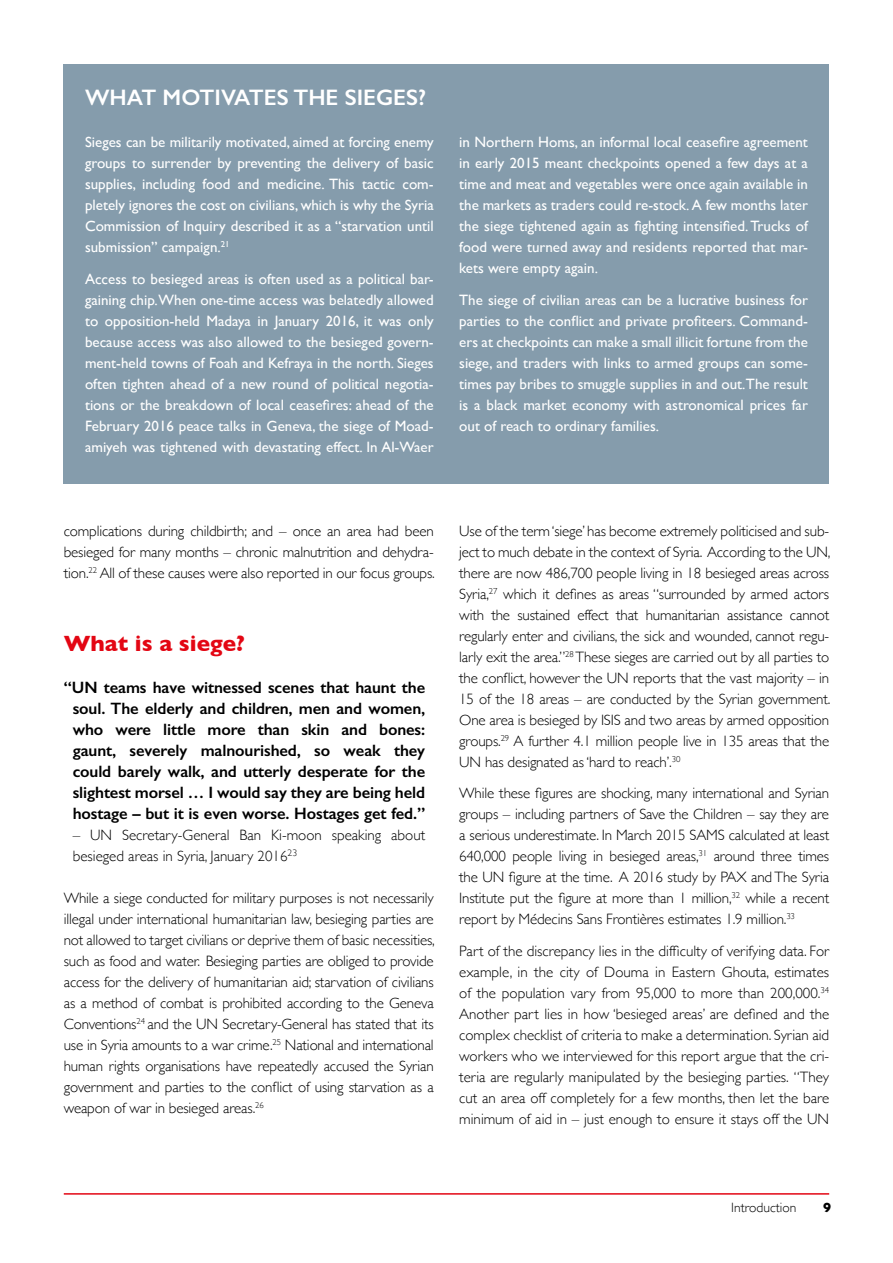
<style>
.page{position:relative;width:893px;height:1263px;background:#fff}
.page>*{position:absolute;margin:0;border:0;box-sizing:border-box;transform-origin:0 0}
.t1{font:600 22.5px "Gill Sans";color:#fff}
.t2{font:700 22.5px "Gill Sans";color:#e30613}
.t3{font:600 16.5px/21px "Gill Sans";letter-spacing:-.005em;color:#000;text-align:center}
.t4{font:300 15px/21px "Gill Sans";letter-spacing:-.01em;color:#000;text-align:justify}
.t5{font:15px/21px "Gill Sans";color:#fff;text-align:justify}
.t6{font:300 13.5px "Gill Sans";color:#000}
.t7{font:700 13.5px "Gill Sans";color:#000}
</style>
<div class="page">
<hr style="left:64px;top:1193px;width:765px;height:1px;background:#e30613">
<div style="left:64px;top:64px;width:765px;height:420px;background:#859cac"></div>
<h1 class="t1" style="left:85px;top:84px;width:343px">WHAT MOTIVATES THE SIEGES?</h1>
<p class="t5" style="left:85px;top:131px;width:350px">Sieges can be militarily motivated, aimed at forcing enemy groups to surrender by preventing the delivery of basic supplies, including food and medicine. This tactic com&shy;pletely ignores the cost on civilians, which is why the Syria Commission of Inquiry described it as a “starvation until submission” campaign.<sup>21</sup></p>
<p class="t5" style="left:85px;top:268px;width:350px">Access to besieged areas is often used as a political bar&shy;gaining chip.When one-time access was belatedly allowed to opposition-held Madaya in January 2016, it was only because access was also allowed to the besieged govern&shy;ment-held towns of Foah and Kefraya in the north. Sieges often tighten ahead of a new round of political negotia&shy;tions or the breakdown of local ceasefires: ahead of the February 2016 peace talks in Geneva, the siege of Moad&shy;amiyeh was tightened with devastating effect. In Al-Waer</p>
<p class="t5" style="left:459px;top:131px;width:350px">in Northern Homs, an informal local ceasefire agreement in early 2015 meant checkpoints opened a few days at a time and meat and vegetables were once again available in the markets as traders could re-stock. A few months later the siege tightened again as fighting intensified. Trucks of food were turned away and residents reported that mar&shy;kets were empty again.</p>
<p class="t5" style="left:459px;top:289px;width:350px">The siege of civilian areas can be a lucrative business for parties to the conflict and private profiteers. Command&shy;ers at checkpoints can make a small illicit fortune from the siege, and traders with links to armed groups can some&shy;times pay bribes to smuggle supplies in and out.The result is a black market economy with astronomical prices far out of reach to ordinary families.</p>
<p class="t4" style="left:64px;top:519px;width:373px">complications during childbirth; and – once an area had been besieged for many months – chronic malnutrition and dehydra&shy;tion.<sup>22</sup> All of these causes were also reported in our focus groups.</p>
<h1 class="t2" style="left:64px;top:626px;width:183px">What is a siege?</h1>
<p class="t3" style="left:64px;top:677px;width:363px">“UN teams have witnessed scenes that haunt the soul. The elderly and children, men and women, who were little more than skin and bones: gaunt, severely malnourished, so weak they could barely walk, and utterly desperate for the slightest morsel … I would say they are being held hostage – but it is even worse. Hostages get fed.”</p>
<p class="t4" style="left:73px;top:824px;width:354px">– UN Secretary-General Ban Ki-moon speaking about besieged areas in Syria, January 2016<sup>23</sup></p>
<p class="t4" style="left:64px;top:887px;width:373px">While a siege conducted for military purposes is not necessarily illegal under international humanitarian law, besieging parties are not allowed to target civilians or deprive them of basic necessities, such as food and water. Besieging parties are obliged to provide access for the delivery of humanitarian aid; starvation of civilians as a method of combat is prohibited according to the Geneva Conventions<sup>24</sup> and the UN Secretary-General has stated that its use in Syria amounts to a war crime.<sup>25</sup> National and international human rights organisations have repeatedly accused the Syrian government and parties to the conflict of using starvation as a weapon of war in besieged areas.<sup>26</sup></p>
<p class="t4" style="left:459px;top:519px;width:373px">Use of the term ‘siege’ has become extremely politicised and sub&shy;ject to much debate in the context of Syria. According to the UN, there are now 486,700 people living in 18 besieged areas across Syria,<sup>27</sup> which it defines as areas “surrounded by armed actors with the sustained effect that humanitarian assistance cannot regularly enter and civilians, the sick and wounded, cannot regu&shy;larly exit the area.”<sup>28</sup> These sieges are carried out by all parties to the conflict, however the UN reports that the vast majority – in 15 of the 18 areas – are conducted by the Syrian government.<br>One area is besieged by ISIS and two areas by armed opposition groups.<sup>29</sup> A further 4.1 million people live in 135 areas that the UN has designated as ‘hard to reach’.<sup>30</sup></p>
<p class="t4" style="left:459px;top:782px;width:371px">While these figures are shocking, many international and Syrian groups – including partners of Save the Children – say they are a serious underestimate. In March 2015 SAMS calculated at least 640,000 people living in besieged areas,<sup>31</sup> around three times the UN figure at the time. A 2016 study by PAX and The Syria Institute put the figure at more than 1 million,<sup>32</sup> while a recent report by Médecins Sans Frontières estimates 1.9 million.<sup>33</sup></p>
<p class="t4" style="left:459px;top:939px;width:371px">Part of the discrepancy lies in the difficulty of verifying data. For example, in the city of Douma in Eastern Ghouta, estimates of the population vary from 95,000 to more than 200,000.<sup>34<br></sup>Another part lies in how ‘besieged areas’ are defined and the complex checklist of criteria to make a determination. Syrian aid workers who we interviewed for this report argue that the cri&shy;teria are regularly manipulated by the besieging parties. “They cut an area off completely for a few months, then let the bare minimum of aid in – just enough to ensure it stays off the UN</p>
<p class="t6" style="left:731px;top:1197px;width:66px">Introduction</p>
<p class="t7" style="left:823px;top:1197px;width:10px">9</p>
</div>
